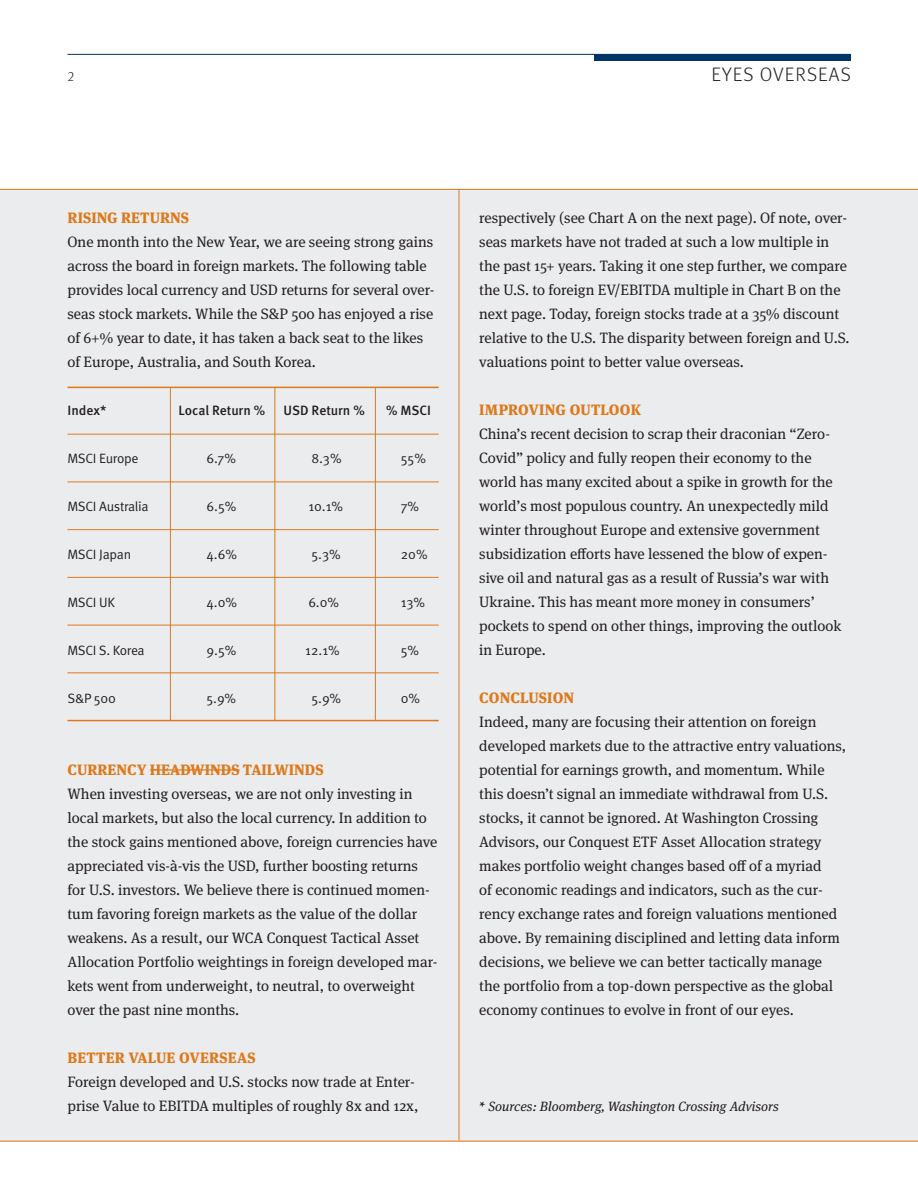
<style>
.page{position:relative;width:918px;height:1188px;background:#fff}
.page>*{position:absolute;margin:0;border:0;box-sizing:border-box;transform-origin:0 0}
.t1{font:300 19.5px "Meta Pro";letter-spacing:.06em;color:#231f20}
.t2{font:15px/24px "Meta Serif Pro";color:#231f20}
.t3{font:800 15px "Meta Serif Pro";color:#de791b}
.t4{font:13.5px "Meta Pro Norm";letter-spacing:-.02em;color:#231f20}
.t5{font:italic 13.5px "Meta Serif Pro";color:#231f20}
.t6{font:500 13.5px "Meta Pro";letter-spacing:-.005em;color:#231f20}
.t7{font:300 13.5px "Meta Pro";color:#231f20}
</style>
<div class="page">
<div style="left:0;top:189px;width:918px;height:953px;background:#ebeced"></div>
<hr style="left:150px;top:769px;width:90px;height:2px;background:#de791b">
<hr style="left:459px;top:189px;width:1px;height:951px;background:#de791b">
<hr style="left:0;top:1141px;width:918px;height:1px;background:#de791b">
<hr style="left:0;top:189px;width:918px;height:1px;background:#de791b">
<div style="left:594px;top:54px;width:256px;height:7px;background:#003667"></div>
<hr style="left:68px;top:54px;width:782px;height:1px;background:#003667">
<hr style="left:68px;top:434px;width:371px;height:1px;background:#de791b">
<hr style="left:68px;top:482px;width:371px;height:1px;background:#de791b">
<hr style="left:68px;top:529px;width:371px;height:1px;background:#de791b">
<hr style="left:68px;top:577px;width:371px;height:1px;background:#de791b">
<hr style="left:68px;top:625px;width:371px;height:1px;background:#de791b">
<hr style="left:68px;top:672px;width:371px;height:1px;background:#de791b">
<hr style="left:68px;top:720px;width:371px;height:1px;background:#de791b">
<hr style="left:68px;top:387px;width:371px;height:1px;background:#de791b">
<hr style="left:170px;top:388px;width:1px;height:333px;background:#de791b">
<hr style="left:274px;top:388px;width:1px;height:333px;background:#de791b">
<hr style="left:375px;top:388px;width:1px;height:333px;background:#de791b">
<p class="t7" style="left:68px;top:67px;width:8px">2</p>
<p class="t1" style="left:711px;top:61px;width:141px">EYES OVERSEAS</p>
<p class="t3" style="left:68px;top:205px;width:123px">RISING RETURNS</p>
<p class="t2" style="left:68px;top:229px;width:369px">One month into the New Year, we are seeing strong gains across the board in foreign markets. The following table provides local currency and USD returns for several over&shy;seas stock markets. While the S&amp;P 500 has enjoyed a rise of 6+% year to date, it has taken a back seat to the likes of Europe, Australia, and South Korea.</p>
<p class="t6" style="left:68px;top:400px;width:40px">Index*</p>
<p class="t6" style="left:179px;top:400px;width:88px">Local Return %</p>
<p class="t6" style="left:284px;top:400px;width:83px">USD Return %</p>
<p class="t6" style="left:386px;top:400px;width:47px">% MSCI</p>
<p class="t4" style="left:68px;top:448px;width:73px">MSCI Europe</p>
<p class="t4" style="left:207px;top:448px;width:31px">6.7%</p>
<p class="t4" style="left:311px;top:448px;width:32px">8.3%</p>
<p class="t4" style="left:401px;top:448px;width:27px">55%</p>
<p class="t4" style="left:68px;top:496px;width:83px">MSCI Australia</p>
<p class="t4" style="left:207px;top:496px;width:31px">6.5%</p>
<p class="t4" style="left:308px;top:496px;width:36px">10.1%</p>
<p class="t4" style="left:401px;top:496px;width:20px">7%</p>
<p class="t4" style="left:68px;top:544px;width:65px">MSCI Japan</p>
<p class="t4" style="left:207px;top:544px;width:32px">4.6%</p>
<p class="t4" style="left:311px;top:544px;width:31px">5.3%</p>
<p class="t4" style="left:401px;top:544px;width:28px">20%</p>
<p class="t4" style="left:68px;top:592px;width:49px">MSCI UK</p>
<p class="t4" style="left:207px;top:592px;width:32px">4.0%</p>
<p class="t4" style="left:308px;top:592px;width:32px">6.0%</p>
<p class="t4" style="left:401px;top:592px;width:26px">13%</p>
<p class="t4" style="left:68px;top:640px;width:79px">MSCI S. Korea</p>
<p class="t4" style="left:207px;top:640px;width:31px">9.5%</p>
<p class="t4" style="left:305px;top:640px;width:36px">12.1%</p>
<p class="t4" style="left:401px;top:640px;width:20px">5%</p>
<p class="t4" style="left:68px;top:688px;width:50px">S&amp;P 500</p>
<p class="t4" style="left:207px;top:688px;width:31px">5.9%</p>
<p class="t4" style="left:311px;top:688px;width:31px">5.9%</p>
<p class="t4" style="left:401px;top:688px;width:21px">0%</p>
<p class="t3" style="left:68px;top:757px;width:258px">CURRENCY HEADWINDS TAILWINDS</p>
<p class="t2" style="left:68px;top:781px;width:372px">When investing overseas, we are not only investing in local markets, but also the local currency. In addition to the stock gains mentioned above, foreign currencies have appreciated vis-à-vis the USD, further boosting returns for U.S. investors. We believe there is continued momen&shy;tum favoring foreign markets as the value of the dollar weakens. As a result, our WCA Conquest Tactical Asset Allocation Portfolio weightings in foreign developed mar&shy;kets went from underweight, to neutral, to overweight over the past nine months.</p>
<p class="t3" style="left:68px;top:1045px;width:190px">BETTER VALUE OVERSEAS</p>
<p class="t2" style="left:68px;top:1069px;width:353px">Foreign developed and U.S. stocks now trade at Enter&shy;prise Value to EBITDA multiples of roughly 8x and 12x,</p>
<p class="t2" style="left:479px;top:205px;width:372px">respectively (see Chart A on the next page). Of note, over&shy;seas markets have not traded at such a low multiple in the past 15+ years. Taking it one step further, we compare the U.S. to foreign EV/EBITDA multiple in Chart B on the next page. Today, foreign stocks trade at a 35% discount relative to the U.S. The disparity between foreign and U.S. valuations point to better value overseas.</p>
<p class="t3" style="left:479px;top:397px;width:163px">IMPROVING OUTLOOK</p>
<p class="t2" style="left:479px;top:421px;width:364px">China’s recent decision to scrap their draconian “Zero-Covid” policy and fully reopen their economy to the world has many excited about a spike in growth for the world’s most populous country. An unexpectedly mild winter throughout Europe and extensive government subsidization efforts have lessened the blow of expen&shy;sive oil and natural gas as a result of Russia’s war with Ukraine. This has meant more money in consumers’ pockets to spend on other things, improving the outlook in Europe.</p>
<p class="t3" style="left:479px;top:685px;width:96px">CONCLUSION</p>
<p class="t2" style="left:479px;top:709px;width:369px">Indeed, many are focusing their attention on foreign developed markets due to the attractive entry valuations, potential for earnings growth, and momentum. While this doesn’t signal an immediate withdrawal from U.S. stocks, it cannot be ignored. At Washington Crossing Advisors, our Conquest ETF Asset Allocation strategy makes portfolio weight changes based off of a myriad<br>of economic readings and indicators, such as the cur&shy;rency exchange rates and foreign valuations mentioned above. By remaining disciplined and letting data inform decisions, we believe we can better tactically manage the portfolio from a top-down perspective as the global economy continues to evolve in front of our eyes.</p>
<p class="t5" style="left:479px;top:1096px;width:301px">* Sources: Bloomberg, Washington Crossing Advisors</p>
</div>
